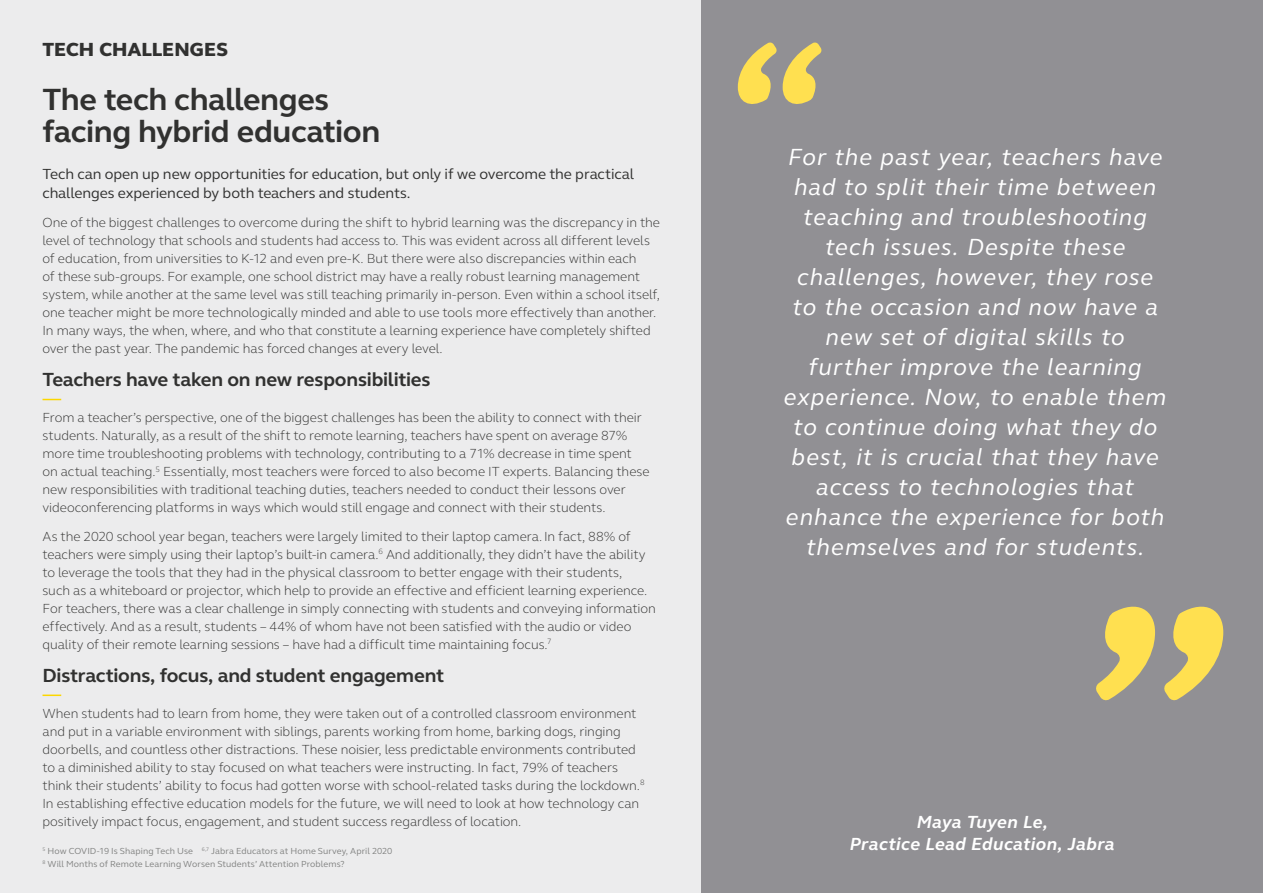
<style>
.page{position:relative;width:1263px;height:893px;background:#ececed}
.page>*{position:absolute;margin:0;border:0;box-sizing:border-box;transform-origin:0 0}
.t1{font:700 31.5px/31.5px "GN Elliot";letter-spacing:-.015em;color:#313130}
.t2{font:italic 24px/30px "GN Elliot";letter-spacing:.04em;color:#fff;text-align:center}
.t3{font:700 19.5px "GN Elliot";letter-spacing:-.01em;color:#313130}
.t4{font:800 19.5px "GN Elliot";letter-spacing:.005em;color:#313130}
.t5{font:italic 700 18px/21.6px "GN Elliot";letter-spacing:.02em;color:#fff;text-align:center}
.t6{font:15px/19.5px "GN Elliot";letter-spacing:-.005em;color:#313130}
.t7{font:300 13.5px/18px "GN Elliot";letter-spacing:-.005em;color:#313130}
.t8{font:9px/13.2px "GN Elliot";letter-spacing:.01em;color:#818281}
</style>
<div class="page">
<svg style="left:43px;top:399px;width:18px;height:1px"></svg>
<svg style="left:43px;top:694px;width:18px;height:2px"></svg>
<div style="left:702px;top:0;width:561px;height:893px;background:#919094"></div>
<svg style="left:1096px;top:606px;width:127px;height:95px"></svg>
<svg style="left:738px;top:42px;width:84px;height:62px"></svg>
<h3 class="t4" style="left:43px;top:36px;width:187px">TECH CHALLENGES</h3>
<h1 class="t1" style="left:43px;top:84px;width:339px">The tech challenges facing hybrid education</h1>
<p class="t6" style="left:43px;top:164px;width:593px">Tech can open up new opportunities for education, but only if we overcome the practical challenges experienced by both teachers and students.</p>
<p class="t7" style="left:43px;top:213px;width:619px">One of the biggest challenges to overcome during the shift to hybrid learning was the discrepancy in the level of technology that schools and students had access to. This was evident across all different levels of education, from universities to K-12 and even pre-K. But there were also discrepancies within each<br>of these sub-groups. For example, one school district may have a really robust learning management system, while another at the same level was still teaching primarily in-person. Even within a school itself, one teacher might be more technologically minded and able to use tools more effectively than another.<br>In many ways, the when, where, and who that constitute a learning experience have completely shifted over the past year. The pandemic has forced changes at every level.</p>
<h3 class="t3" style="left:43px;top:366px;width:389px">Teachers have taken on new responsibilities</h3>
<p class="t7" style="left:43px;top:408px;width:608px">From a teacher’s perspective, one of the biggest challenges has been the ability to connect with their students. Naturally, as a result of the shift to remote learning, teachers have spent on average 87% more time troubleshooting problems with technology, contributing to a 71% decrease in time spent on actual teaching.<sup>5</sup> Essentially, most teachers were forced to also become IT experts. Balancing these new responsibilities with traditional teaching duties, teachers needed to conduct their lessons over videoconferencing platforms in ways which would still engage and connect with their students.</p>
<p class="t7" style="left:43px;top:527px;width:615px">As the 2020 school year began, teachers were largely limited to their laptop camera.In fact, 88% of teachers were simply using their laptop’s built-in camera.<sup>6</sup> And additionally, they didn’t have the ability to leverage the tools that they had in the physical classroom to better engage with their students,<br>such as a whiteboard or projector, which help to provide an effective and efficient learning experience.<br>For teachers, there was a clear challenge in simply connecting with students and conveying information effectively. And as a result, students – 44% of whom have not been satisfied with the audio or video quality of their remote learning sessions – have had a difficult time maintaining focus.<sup>7</sup></p>
<h3 class="t3" style="left:43px;top:662px;width:403px">Distractions, focus, and student engagement</h3>
<p class="t7" style="left:43px;top:704px;width:604px">When students had to learn from home, they were taken out of a controlled classroom environment and put in a variable environment with siblings, parents working from home, barking dogs, ringing doorbells, and countless other distractions. These noisier, less predictable environments contributed to a diminished ability to stay focused on what teachers were instructing. In fact, 79% of teachers think their students’ ability to focus had gotten worse with school-related tasks during the lockdown.<sup>8<br></sup>In establishing effective education models for the future, we will need to look at how technology can positively impact focus, engagement, and student success regardless of location.</p>
<p class="t8" style="left:43px;top:844px;width:351px"><sup>5</sup> How COVID-19 Is Shaping Tech Use <sup>6,7</sup> Jabra Educators at Home Survey, April 2020<br><sup>8</sup> Will Months of Remote Learning Worsen Students’ Attention Problems?</p>
<p class="t2" style="left:784px;top:141px;width:384px">For the past year, teachers have had to split their time between teaching and troubleshooting tech issues. Despite these challenges, however, they rose to the occasion and now have a new set of digital skills to further improve the learning experience. Now, to enable them to continue doing what they do best, it is crucial that they have access to technologies that enhance the experience for both themselves and for students.</p>
<h3 class="t5" style="left:850px;top:811px;width:266px">Maya Tuyen Le,<br>Practice Lead Education, Jabra</h3>
</div>
